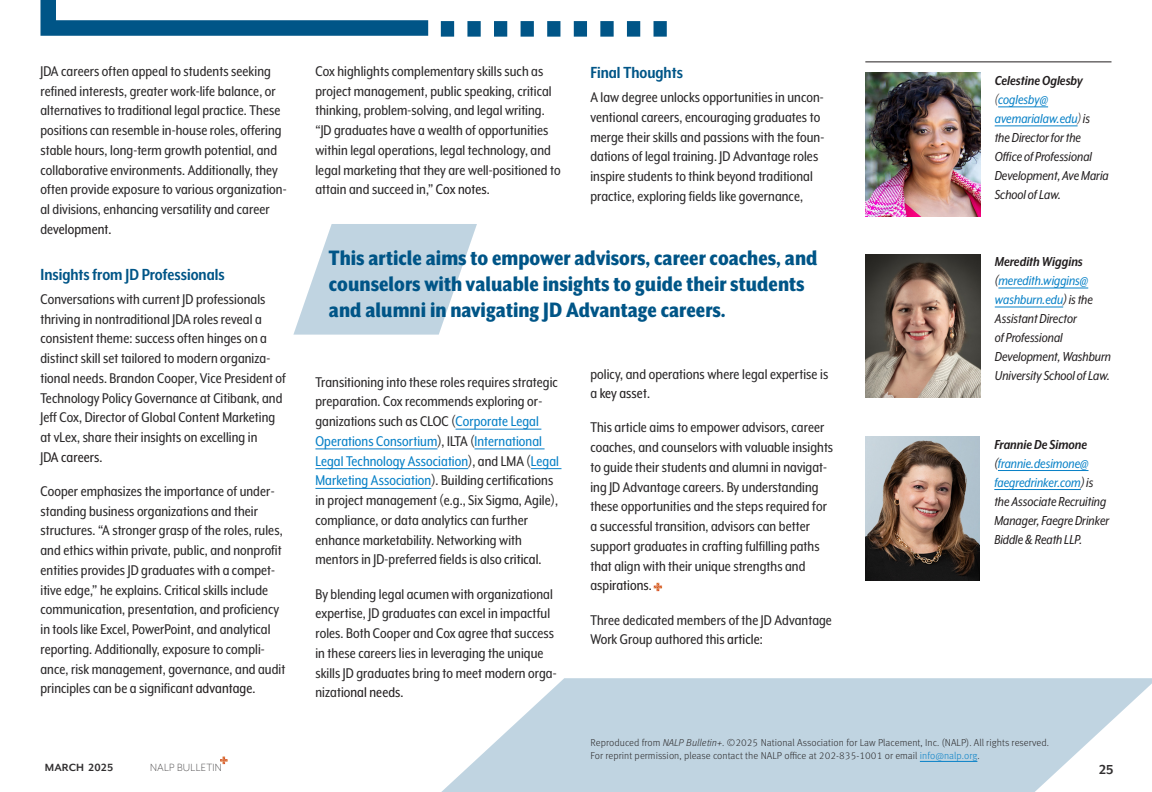
<style>
.page{position:relative;width:1152px;height:792px;background:#fff}
.page>*{position:absolute;margin:0;border:0;box-sizing:border-box;transform-origin:0 0}
.Pull_Quote{font:800 24px/26px "Mr Eaves XL San Nar OT";color:#005587}
.Subhead_1{font:700 18.5px "Mr Eaves XL Mod Nar OT";color:#005587}
.Body{font:16.2px/19.8px "Mr Eaves XL Mod Nar OT";letter-spacing:.005em;color:#2b292a}
.Author_Bio{font:italic 15px/19px "Mr Eaves XL Mod Nar OT";color:#231f20}
.t1{font:700 15px "Mr Eaves Mod OT";color:#312f30}
.t2{font:300 12px "Mr Eaves Mod OT";letter-spacing:.02em;color:#312f30}
.t3{font:700 12px "Mr Eaves Mod OT";color:#312f30}
.Table__Note{font:300 10px/13px "Meta Pro";letter-spacing:.005em;color:#2b292a}
.s1{color:#231f20}
.s2{color:#0881c7}
.s3{font-weight:700}
.s4{font-style:inherit}
.s5{font-style:italic}
</style>
<div class="page">
<svg style="left:220px;top:757px;width:8px;height:7px"></svg>
<hr style="left:865px;top:61px;width:246px;height:1px;background:#231f20">
<hr style="left:998px;top:107px;width:50px;height:1px;background:#0881c7">
<hr style="left:995px;top:126px;width:83px;height:1px;background:#0881c7">
<img style="left:866px;top:73px;width:114px;height:144px">
<hr style="left:998px;top:288px;width:90px;height:1px;background:#0881c7">
<hr style="left:995px;top:307px;width:68px;height:1px;background:#0881c7">
<img style="left:866px;top:254px;width:114px;height:144px">
<hr style="left:998px;top:470px;width:91px;height:1px;background:#0881c7">
<hr style="left:994px;top:489px;width:87px;height:1px;background:#0881c7">
<img style="left:865px;top:437px;width:115px;height:144px">
<hr style="left:456px;top:429px;width:85px;height:1px;background:#0881c7">
<hr style="left:315px;top:449px;width:123px;height:1px;background:#0881c7">
<hr style="left:475px;top:449px;width:70px;height:1px;background:#0881c7">
<hr style="left:315px;top:468px;width:153px;height:1px;background:#0881c7">
<hr style="left:531px;top:468px;width:31px;height:1px;background:#0881c7">
<hr style="left:315px;top:488px;width:116px;height:1px;background:#0881c7">
<svg style="left:654px;top:583px;width:8px;height:8px"></svg>
<svg style="left:441px;top:21px;width:226px;height:16px"></svg>
<svg style="left:40px;top:0;width:388px;height:36px"></svg>
<svg style="left:293px;top:224px;width:184px;height:111px"></svg>
<svg style="left:441px;top:678px;width:711px;height:114px;fill:#c0d4e1"></svg>
<hr style="left:920px;top:761px;width:57px;height:1px;background:#0881c7">
<p class="Body" style="left:40px;top:61px;width:248px">JDA careers often appeal to students seeking refined interests, greater work-life balance, or alternatives to traditional legal practice. These positions can resemble in-house roles, offering stable hours, long-term growth potential, and collaborative environments. Additionally, they often provide exposure to various organization&shy;al divisions, enhancing versatility and career de<span class="s1">velopment.</span></p>
<p class="Subhead_1" style="left:40px;top:264px;width:186px">Insights from JD Professionals</p>
<p class="Body" style="left:40px;top:289px;width:247px">Conversations with current JD professionals thriving in nontraditional JDA roles reveal a consistent theme: success often hinges on a distinct skill set tailored to modern organiza&shy;tional needs. Brandon Cooper, Vice President of Technology Policy Governance at Citibank, and Jeff Cox, Director of Global Content Marketing at vLex, share their insights on excelling in<br>JD<span class="s1">A careers.</span></p>
<p class="Body" style="left:40px;top:481px;width:246px">Cooper emphasizes the importance of under&shy;standing business organizations and their structures. “A stronger grasp of the roles, rules, and ethics within private, public, and nonprofit entities provides JD graduates with a compet&shy;itive edge,” he explains. Critical skills include communication, presentation, and proficiency in tools like Excel, PowerPoint, and analytical reporting. Additionally, exposure to compli&shy;ance, risk management, governance, and audit principles can be a significant <span class="s1">advantage.</span></p>
<p class="Body" style="left:315px;top:61px;width:247px">Cox highlights complementary skills such as project management, public speaking, critical thinking, problem-solving, and legal writing. “JD graduates have a wealth of opportunities within legal operations, legal technology, and legal marketing that they are well-positioned to attain and succeed in,” <span class="s1">Cox notes.</span></p>
<p class="Subhead_1" style="left:590px;top:62px;width:94px">Final Thoughts</p>
<p class="Body" style="left:590px;top:87px;width:235px">A law degree unlocks opportunities in uncon&shy;ventional careers, encouraging graduates to merge their skills and passions with the foun&shy;dations of legal training. JD Advantage roles inspire students to think beyond traditional practice, exploring fields like governance,</p>
<p class="Pull_Quote" style="left:329px;top:244px;width:490px">This article aims to empower advisors, career coaches, and counselors with valuable insights to guide their students and alumni in navigating JD Advantage careers.</p>
<p class="Body" style="left:315px;top:372px;width:245px">Transitioning into these roles requires strategic preparation. Cox recommends exploring or&shy;ganizations such as CLOC (<span class="s2">Corporate Legal Operations Consortium</span>), ILTA (<span class="s2">International Legal Technology Association</span>), and LMA (<span class="s2">Legal Marketing Association</span>). Building certifications in project management (e.g., Six Sigma, Agile), compliance, or data analytics can further enhance marketability. Networking with mentors in JD-preferred fields is also <span class="s1">critical.</span></p>
<p class="Body" style="left:315px;top:584px;width:243px">By blending legal acumen with organizational expertise, JD graduates can excel in impactful roles. Both Cooper and Cox agree that success in these careers lies in leveraging the unique skills JD graduates bring to meet modern orga&shy;nizatio<span class="s1">nal needs.</span></p>
<p class="Body" style="left:590px;top:364px;width:239px">policy, and operations where legal expertise is a <span class="s1">key asset.</span></p>
<p class="Body" style="left:590px;top:417px;width:244px">This article aims to empower advisors, career coaches, and counselors with valuable insights to guide their students and alumni in navigat&shy;ing JD Advantage careers. By understanding these opportunities and the steps required for a successful transition, advisors can better support graduates in crafting fulfilling paths that align with their unique strengths and asp<span class="s1">irations.</span></p>
<p class="Body" style="left:590px;top:610px;width:243px">Three dedicated members of the JD Advantage<br>Work Group authored this <span class="s1">article:</span></p>
<p class="Author_Bio" style="left:995px;top:71px;width:116px"><span class="s3">Celestine Oglesby </span><span class="s4">(</span><span class="s2">coglesby@ avemarialaw.edu</span><span class="s4">)</span> is the Director for the<br>Office of Professional<br>Development, Ave Maria<br>School of Law.</p>
<p class="Author_Bio" style="left:995px;top:252px;width:118px"><span class="s3">Meredith Wiggins </span>(<span class="s2">meredith.wiggins@ washburn.edu</span>) is the<br>Assistant Director<br>of Professional<br>Development, Washburn<br>University School of Law.</p>
<p class="Author_Bio" style="left:994px;top:434px;width:117px"><span class="s3">Frannie De Simone </span>(<span class="s2">frannie.desimone@ faegredrinker.com</span>) is the Associate Recruiting<br>Manager, Faegre Drinker<br>Biddle &amp; Reath LLP.</p>
<p class="Table__Note" style="left:591px;top:736px;width:460px">Reproduced from <span class="s5">NALP Bulletin+</span>. ©2025 National Association for Law Placement, Inc. (NALP). All rights reserved.<br>For reprint permission, please contact the NALP office at 202-835-1001 or email <span class="s2">info@nalp.org</span><span class="s1">.</span></p>
<p class="t3" style="left:45px;top:761px;width:70px">MARCH 2025</p>
<p class="t2" style="left:150px;top:761px;width:73px">NALP BULLETIN</p>
<p class="t1" style="left:1099px;top:761px;width:16px">25</p>
</div>
